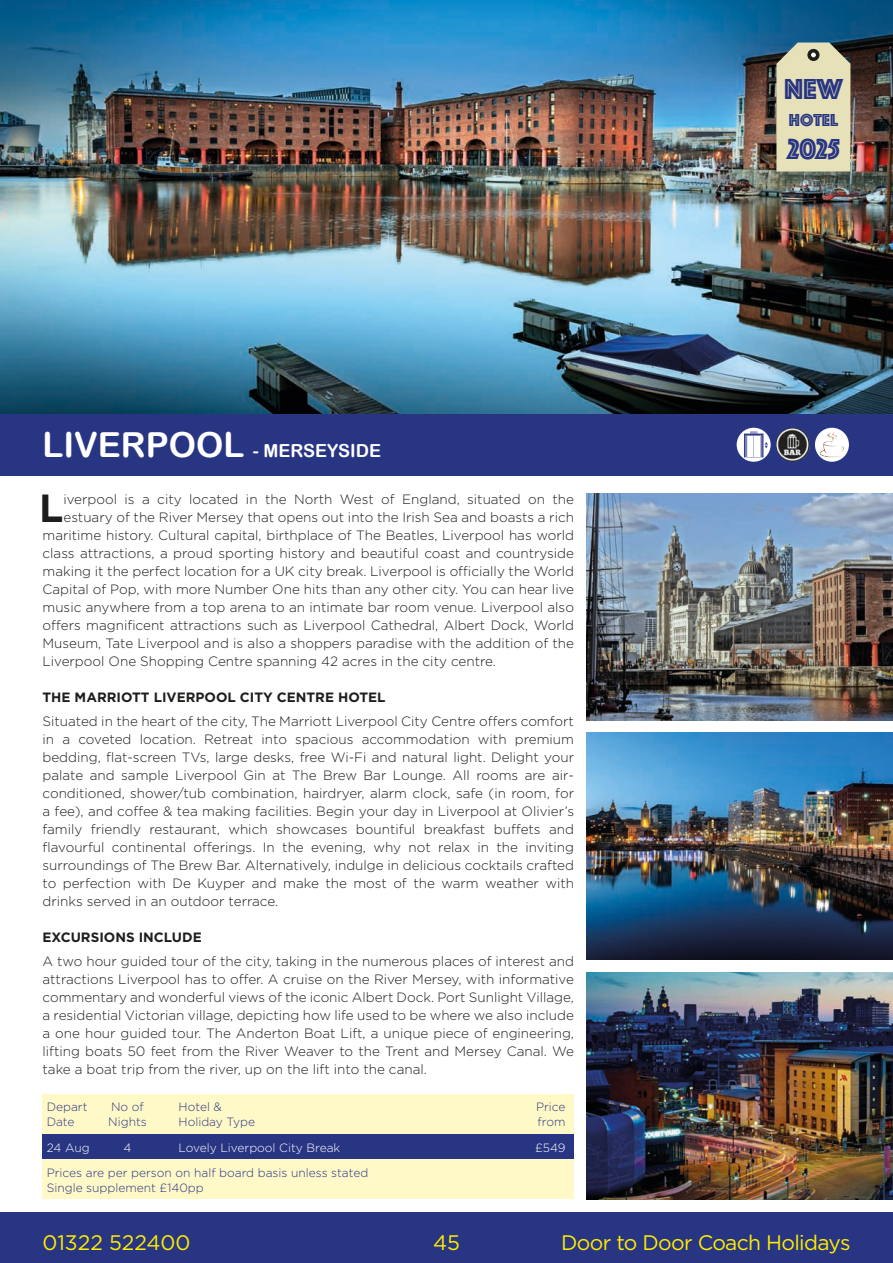
<style>
.page{position:relative;width:893px;height:1263px;background:#fff}
.page>*{position:absolute;margin:0;border:0;box-sizing:border-box;transform-origin:0 0}
.t1{font:700 39.15px "Gotham";color:#1d1d1b}
.t2{font:30px "Phosphate Inline";color:#283583}
.t3{font:21px "Gotham";letter-spacing:-.03em;color:#ffed00}
.t4{font:21px "Gotham";color:#ffed00}
.t5{font:18px "Arial Rounded MT Bold";color:#fff}
.t6{font:18px "Phosphate Inline";color:#283583}
.t7{font:300 13.5px/18px "Gotham";color:#1d1d1b;text-align:justify}
.t8{font:700 13.5px "Gotham";color:#1d1d1b}
.t9{font:300 12px "Gotham";color:#283583}
.t10{font:300 12px "Gotham";color:#fff}
.s1{font-size:34.5px}
</style>
<div class="page">
<div style="left:0;top:1212px;width:893px;height:51px;background:#283583"></div>
<img style="left:0;top:0;width:893px;height:414px">
<div style="left:43px;top:1094px;width:531px;height:40px;background:#fff9c8"></div>
<div style="left:43px;top:1134px;width:531px;height:25px;background:#283583"></div>
<div style="left:43px;top:1159px;width:531px;height:40px;background:#fff9c8"></div>
<div style="left:0;top:414px;width:893px;height:62px;background:#283583"></div>
<svg style="left:736px;top:427px;width:35px;height:35px"></svg>
<img style="left:743px;top:430px;width:26px;height:30px">
<div style="left:735px;top:426px;width:37px;height:37px;border:2px solid #283583;border-radius:50%"></div>
<img style="left:775px;top:427px;width:36px;height:35px;border-radius:18px">
<div style="left:774px;top:426px;width:37px;height:37px;border:2px solid #283583;border-radius:50%"></div>
<svg style="left:814px;top:427px;width:36px;height:35px"></svg>
<img style="left:819px;top:432px;width:25px;height:25px">
<div style="left:813px;top:426px;width:37px;height:37px;border:2px solid #283583;border-radius:50%"></div>
<svg style="left:776px;top:43px;width:74px;height:128px"></svg>
<img style="left:587px;top:493px;width:306px;height:227px">
<img style="left:587px;top:733px;width:306px;height:226px">
<img style="left:587px;top:972px;width:306px;height:227px">
<p class="t5" style="left:43px;top:440px;width:340px"><span class="s1">LIVERPOOL</span> - MERSEYSIDE</p>
<p class="t1" style="left:39px;top:482px;width:26px">L</p>
<p class="t7" style="left:63px;top:490px;width:512px">iverpool is a city located in the North West of England, situated on the</p>
<p class="t7" style="left:63px;top:508px;width:512px">estuary of the River Mersey that opens out into the Irish Sea and boasts a rich</p>
<p class="t7" style="left:43px;top:526px;width:533px">maritime history. Cultural capital, birthplace of The Beatles, Liverpool has world</p>
<p class="t7" style="left:43px;top:544px;width:533px">class attractions, a proud sporting history and beautiful coast and countryside</p>
<p class="t7" style="left:43px;top:562px;width:533px">making it the perfect location for a UK city break. Liverpool is officially the World</p>
<p class="t7" style="left:43px;top:580px;width:533px">Capital of Pop, with more Number One hits than any other city. You can hear live</p>
<p class="t7" style="left:43px;top:598px;width:533px">music anywhere from a top arena to an intimate bar room venue. Liverpool also</p>
<p class="t7" style="left:43px;top:616px;width:533px">offers magnificent attractions such as Liverpool Cathedral, Albert Dock, World</p>
<p class="t7" style="left:43px;top:634px;width:533px">Museum, Tate Liverpool and is also a shoppers paradise with the addition of the</p>
<p class="t7" style="left:43px;top:652px;width:455px">Liverpool One Shopping Centre spanning 42 acres in the city centre.</p>
<p class="t8" style="left:43px;top:688px;width:345px">THE MARRIOTT LIVERPOOL CITY CENTRE HOTEL</p>
<p class="t7" style="left:43px;top:712px;width:533px">Situated in the heart of the city, The Marriott Liverpool City Centre offers comfort in a coveted location. Retreat into spacious accommodation with premium bedding, flat-screen TVs, large desks, free Wi-Fi and natural light. Delight your palate and sample Liverpool Gin at The Brew Bar Lounge. All rooms are air&shy;conditioned, shower/tub combination, hairdryer, alarm clock, safe (in room, for a fee), and coffee &amp; tea making facilities. Begin your day in Liverpool at Olivier’s family friendly restaurant, which showcases bountiful breakfast buffets and flavourful continental offerings. In the evening, why not relax in the inviting surroundings of The Brew Bar. Alternatively, indulge in delicious cocktails crafted to perfection with De Kuyper and make the most of the warm weather with drinks served in an outdoor terrace.</p>
<p class="t8" style="left:43px;top:928px;width:161px">EXCURSIONS INCLUDE</p>
<p class="t7" style="left:43px;top:952px;width:533px">A two hour guided tour of the city, taking in the numerous places of interest and attractions Liverpool has to offer. A cruise on the River Mersey, with informative commentary and wonderful views of the iconic Albert Dock. Port Sunlight Village, a residential Victorian village, depicting how life used to be where we also include a one hour guided tour. The Anderton Boat Lift, a unique piece of engineering, lifting boats 50 feet from the River Weaver to the Trent and Mersey Canal. We take a boat trip from the river, up on the lift into the canal.</p>
<p class="t9" style="left:47px;top:1099px;width:42px">Depart</p>
<p class="t9" style="left:111px;top:1099px;width:34px">No of</p>
<p class="t9" style="left:179px;top:1099px;width:45px">Hotel &amp;</p>
<p class="t9" style="left:536px;top:1099px;width:31px">Price</p>
<p class="t9" style="left:47px;top:1114px;width:29px">Date</p>
<p class="t9" style="left:108px;top:1114px;width:40px">Nights</p>
<p class="t9" style="left:179px;top:1114px;width:78px">Holiday Type</p>
<p class="t9" style="left:538px;top:1114px;width:29px">from</p>
<p class="t10" style="left:47px;top:1140px;width:44px">24 Aug</p>
<p class="t10" style="left:124px;top:1140px;width:9px">4</p>
<p class="t10" style="left:179px;top:1140px;width:163px">Lovely Liverpool City Break</p>
<p class="t10" style="left:535px;top:1140px;width:32px">£549</p>
<p class="t9" style="left:47px;top:1165px;width:323px">Prices are per person on half board basis unless stated</p>
<p class="t9" style="left:47px;top:1180px;width:158px">Single supplement £140pp</p>
<p class="t2" style="left:784px;top:67px;width:60px">NEW</p>
<p class="t6" style="left:789px;top:107px;width:51px">HOTEL</p>
<p class="t2" style="left:787px;top:127px;width:55px">2025</p>
<h3 class="t4" style="left:43px;top:1229px;width:150px">01322 522400</h3>
<h3 class="t3" style="left:433px;top:1229px;width:28px">45</h3>
<h3 class="t3" style="left:561px;top:1229px;width:291px">Door to Door Coach Holidays</h3>
</div>
